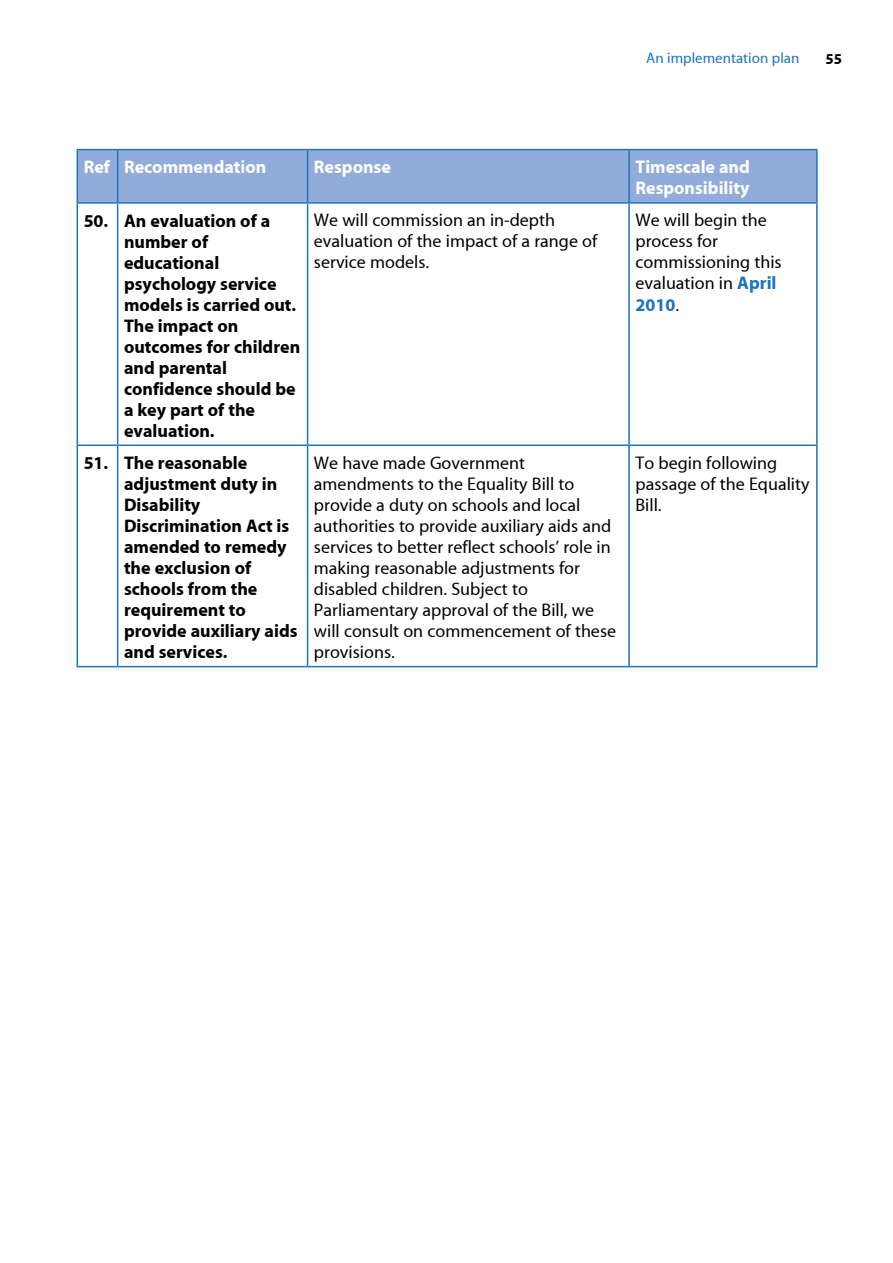
<style>
.page{position:relative;width:893px;height:1263px;background:#fff}
.page>*{position:absolute;margin:0;border:0;box-sizing:border-box;transform-origin:0 0}
.t1{font:18px/21px "Myriad MM";color:#000}
.t2{font:18px/21px "Myriad MM Bold";color:#000}
.t3{font:18px/21px "Myriad MM Bold";color:#fff}
.t4{font:18px "Myriad MM Bold";color:#1c75bc}
.t5{font:15px "Myriad MM";color:#1c75bc}
.t6{font:15px "Myriad MM Bold";color:#000}
.s1{font-family:"Myriad MM Bold";color:#1c75bc}
.s2{font-family:"Myriad MM";color:#000}
</style>
<div class="page">
<div style="left:78px;top:150px;width:738px;height:52px;background:#91acda"></div>
<hr style="left:117px;top:150px;width:1px;height:52px;background:#1c75bc">
<hr style="left:307px;top:150px;width:1px;height:52px;background:#1c75bc">
<hr style="left:628px;top:150px;width:2px;height:52px;background:#1c75bc">
<hr style="left:117px;top:204px;width:1px;height:240px;background:#1c75bc">
<hr style="left:307px;top:204px;width:1px;height:240px;background:#1c75bc">
<hr style="left:628px;top:204px;width:2px;height:240px;background:#1c75bc">
<hr style="left:77px;top:444px;width:41px;height:2px;background:#1c75bc">
<hr style="left:118px;top:444px;width:190px;height:2px;background:#1c75bc">
<hr style="left:117px;top:446px;width:1px;height:220px;background:#1c75bc">
<hr style="left:308px;top:444px;width:321px;height:2px;background:#1c75bc">
<hr style="left:307px;top:446px;width:1px;height:220px;background:#1c75bc">
<hr style="left:629px;top:444px;width:189px;height:2px;background:#1c75bc">
<hr style="left:628px;top:446px;width:2px;height:220px;background:#1c75bc">
<hr style="left:77px;top:204px;width:1px;height:240px;background:#1c75bc">
<hr style="left:816px;top:204px;width:2px;height:240px;background:#1c75bc">
<hr style="left:77px;top:446px;width:1px;height:220px;background:#1c75bc">
<hr style="left:816px;top:446px;width:2px;height:220px;background:#1c75bc">
<hr style="left:77px;top:666px;width:41px;height:1px;background:#1c75bc">
<hr style="left:118px;top:666px;width:190px;height:1px;background:#1c75bc">
<hr style="left:308px;top:666px;width:321px;height:1px;background:#1c75bc">
<hr style="left:629px;top:666px;width:189px;height:1px;background:#1c75bc">
<hr style="left:77px;top:149px;width:41px;height:1px;background:#1c75bc">
<hr style="left:77px;top:150px;width:1px;height:52px;background:#1c75bc">
<hr style="left:118px;top:149px;width:190px;height:1px;background:#1c75bc">
<hr style="left:308px;top:149px;width:321px;height:1px;background:#1c75bc">
<hr style="left:629px;top:149px;width:189px;height:1px;background:#1c75bc">
<hr style="left:816px;top:150px;width:2px;height:52px;background:#1c75bc">
<hr style="left:77px;top:202px;width:41px;height:2px;background:#1c75bc">
<hr style="left:118px;top:202px;width:190px;height:2px;background:#1c75bc">
<hr style="left:308px;top:202px;width:321px;height:2px;background:#1c75bc">
<hr style="left:629px;top:202px;width:189px;height:2px;background:#1c75bc">
<p class="t5" style="left:646px;top:51px;width:155px">An implementation plan</p>
<p class="t6" style="left:825px;top:51px;width:18px">55</p>
<p class="t3" style="left:84px;top:157px;width:184px">Ref Recommendation</p>
<p class="t3" style="left:314px;top:157px;width:78px">Response</p>
<p class="t3" style="left:635px;top:157px;width:116px">Timescale and<br>Responsibility</p>
<p class="t2" style="left:124px;top:211px;width:178px;text-indent:-40px">50. An evaluation of a number of educational psychology service models is carried out.<br>The impact on outcomes for children and parental confidence should be a key part of the evaluation.</p>
<p class="t1" style="left:314px;top:211px;width:285px">We will commission an in-depth evaluation of the impact of a range of service models.</p>
<p class="t1" style="left:635px;top:211px;width:148px">We will begin the process for commissioning this evaluation in <span class="s1">April</span></p>
<p class="t4" style="left:635px;top:295px;width:45px">2010<span class="s2">.</span></p>
<p class="t2" style="left:124px;top:453px;width:175px;text-indent:-40px">51. The reasonable adjustment duty in<br>Disability<br>Discrimination Act is amended to remedy the exclusion of schools from the requirement to provide auxiliary aids and services.</p>
<p class="t1" style="left:314px;top:453px;width:304px">We have made Government amendments to the Equality Bill to provide a duty on schools and local authorities to provide auxiliary aids and services to better reflect schools’ role in making reasonable adjustments for disabled children. Subject to Parliamentary approval of the Bill, we will consult on commencement of these provisions.</p>
<p class="t1" style="left:635px;top:453px;width:176px">To begin following passage of the Equality<br>Bill.</p>
</div>
